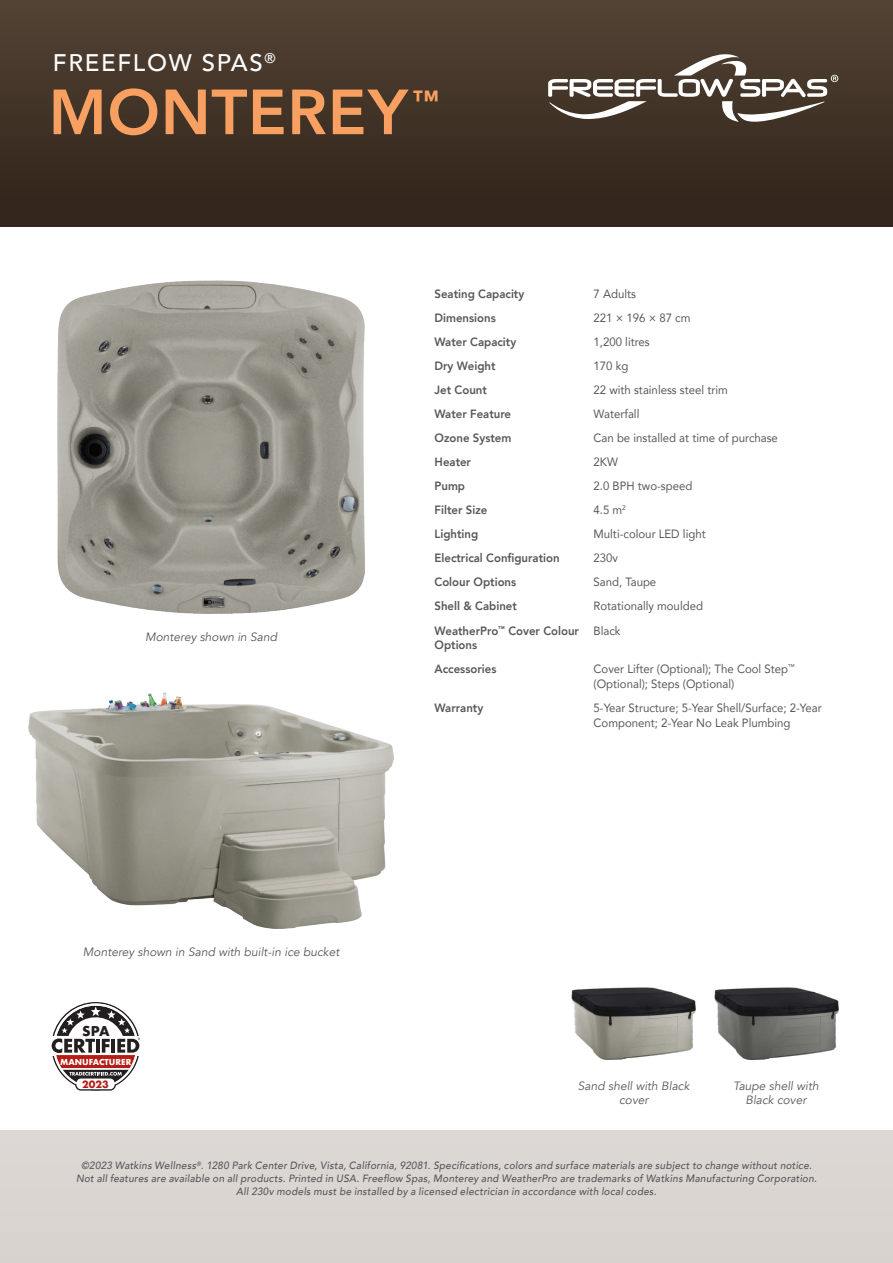
<style>
.page{position:relative;width:893px;height:1263px;background:#fff}
.page>*{position:absolute;margin:0;border:0;box-sizing:border-box;transform-origin:0 0}
.t1{font:800 63px "Avenir";letter-spacing:.01em;color:#f8a061}
.t2{font:800 26.25px "Avenir";color:#f8a061}
.t3{font:500 24px "Avenir";letter-spacing:.07em;color:#fff}
.t4{font:700 13.2px "Futura";color:#231f20}
.t5{font:12px/15px "Avenir";color:#57585a;scale:.95 1}
.t6{font:800 12px/14.4px "Avenir";color:#57585a;scale:.95 1}
.t7{font:italic 12px/14.4px "Avenir";color:#57585a;text-align:center}
.t8{font:italic 500 10.5px/12.6px "Avenir";letter-spacing:.025em;color:#57585a;text-align:center;scale:.95 1}
.t9{font:700 9.75px "Futura";color:#b41d15}
.t10{font:700 8.1px "Futura";color:#fff}
</style>
<div class="page">
<div style="left:0;top:1131px;width:892px;height:132px;background:#d8d2ce"></div>
<div style="left:0;top:1px;width:892px;height:225px;background:linear-gradient(to bottom,#534335,#312319)"></div>
<img style="left:58px;top:280px;width:307px;height:334px">
<img style="left:29px;top:692px;width:364px;height:236px">
<svg style="left:548px;top:48px;width:290px;height:80px;background:#66594f"></svg>
<img style="left:714px;top:987px;width:125px;height:72px">
<svg style="left:51px;top:1002px;width:89px;height:89px"></svg>
<img style="left:571px;top:987px;width:125px;height:72px">
<h3 class="t3" style="left:53px;top:49px;width:224px">FREEFLOW SPAS<sup>®</sup></h3>
<h1 class="t1" style="left:48px;top:87px;width:361px">MONTEREY</h1>
<h2 class="t2" style="left:412px;top:89px;width:28px">™</h2>
<p class="t7" style="left:145px;top:631px;width:134px">Monterey shown in Sand</p>
<p class="t7" style="left:83px;top:945px;width:258px">Monterey shown in Sand with built-in ice bucket</p>
<p class="t4" style="left:82px;top:1024px;width:29px">SPA</p>
<p class="t10" style="left:60px;top:1057px;width:73px">MANUFACTURER</p>
<p class="t9" style="left:82px;top:1078px;width:28px">2023</p>
<p class="t6" style="left:435px;top:288px;width:96px">Seating Capacity</p>
<p class="t5" style="left:594px;top:288px;width:46px">7 Adults</p>
<p class="t6" style="left:435px;top:312px;width:66px">Dimensions</p>
<p class="t5" style="left:594px;top:312px;width:104px">221 × 196 × 87 cm</p>
<p class="t6" style="left:435px;top:336px;width:88px">Water Capacity</p>
<p class="t5" style="left:594px;top:336px;width:61px">1,200 litres</p>
<p class="t6" style="left:435px;top:360px;width:66px">Dry Weight</p>
<p class="t5" style="left:594px;top:360px;width:38px">170 kg</p>
<p class="t6" style="left:435px;top:384px;width:57px">Jet Count</p>
<p class="t5" style="left:594px;top:384px;width:143px">22 with stainless steel trim</p>
<p class="t6" style="left:435px;top:408px;width:82px">Water Feature</p>
<p class="t5" style="left:594px;top:408px;width:50px">Waterfall</p>
<p class="t6" style="left:435px;top:432px;width:82px">Ozone System</p>
<p class="t5" style="left:594px;top:432px;width:196px">Can be installed at time of purchase</p>
<p class="t6" style="left:435px;top:456px;width:40px">Heater</p>
<p class="t5" style="left:594px;top:456px;width:27px">2KW</p>
<p class="t6" style="left:435px;top:480px;width:34px">Pump</p>
<p class="t5" style="left:594px;top:480px;width:106px">2.0 BPH two-speed</p>
<p class="t6" style="left:435px;top:504px;width:57px">Filter Size</p>
<p class="t5" style="left:594px;top:504px;width:36px">4.5 m<sup>2</sup></p>
<p class="t6" style="left:435px;top:528px;width:48px">Lighting</p>
<p class="t5" style="left:594px;top:528px;width:120px">Multi-colour LED light</p>
<p class="t6" style="left:435px;top:551px;width:133px">Electrical Configuration</p>
<p class="t5" style="left:594px;top:552px;width:27px">230v</p>
<p class="t6" style="left:435px;top:576px;width:87px">Colour Options</p>
<p class="t5" style="left:594px;top:576px;width:68px">Sand, Taupe</p>
<p class="t6" style="left:435px;top:600px;width:88px">Shell &amp; Cabinet</p>
<p class="t5" style="left:594px;top:600px;width:117px">Rotationally moulded</p>
<p class="t6" style="left:435px;top:624px;width:154px">WeatherPro<sup>™</sup> Cover Colour<br>Options</p>
<p class="t5" style="left:594px;top:624px;width:30px">Black</p>
<p class="t6" style="left:435px;top:663px;width:67px">Accessories</p>
<p class="t5" style="left:594px;top:662px;width:213px">Cover Lifter (Optional); The Cool Step<sup>™ </sup>(Optional); Steps (Optional)</p>
<p class="t6" style="left:435px;top:702px;width:53px">Warranty</p>
<p class="t5" style="left:594px;top:701px;width:242px">5-Year Structure; 5-Year Shell/Surface; 2-Year<br>Component; 2-Year No Leak Plumbing</p>
<p class="t7" style="left:578px;top:1080px;width:113px">Sand shell with Black cover</p>
<p class="t7" style="left:733px;top:1080px;width:87px">Taupe shell with<br>Black cover</p>
<p class="t8" style="left:76px;top:1159px;width:781px">©2023 Watkins Wellness<sup>®</sup>. 1280 Park Center Drive, Vista, California, 92081. Specifications, colors and surface materials are subject to change without notice.<br>Not all features are available on all products. Printed in USA. Freeflow Spas, Monterey and WeatherPro are trademarks of Watkins Manufacturing Corporation.<br>All 230v models must be installed by a licensed electrician in accordance with local codes.</p>
</div>
